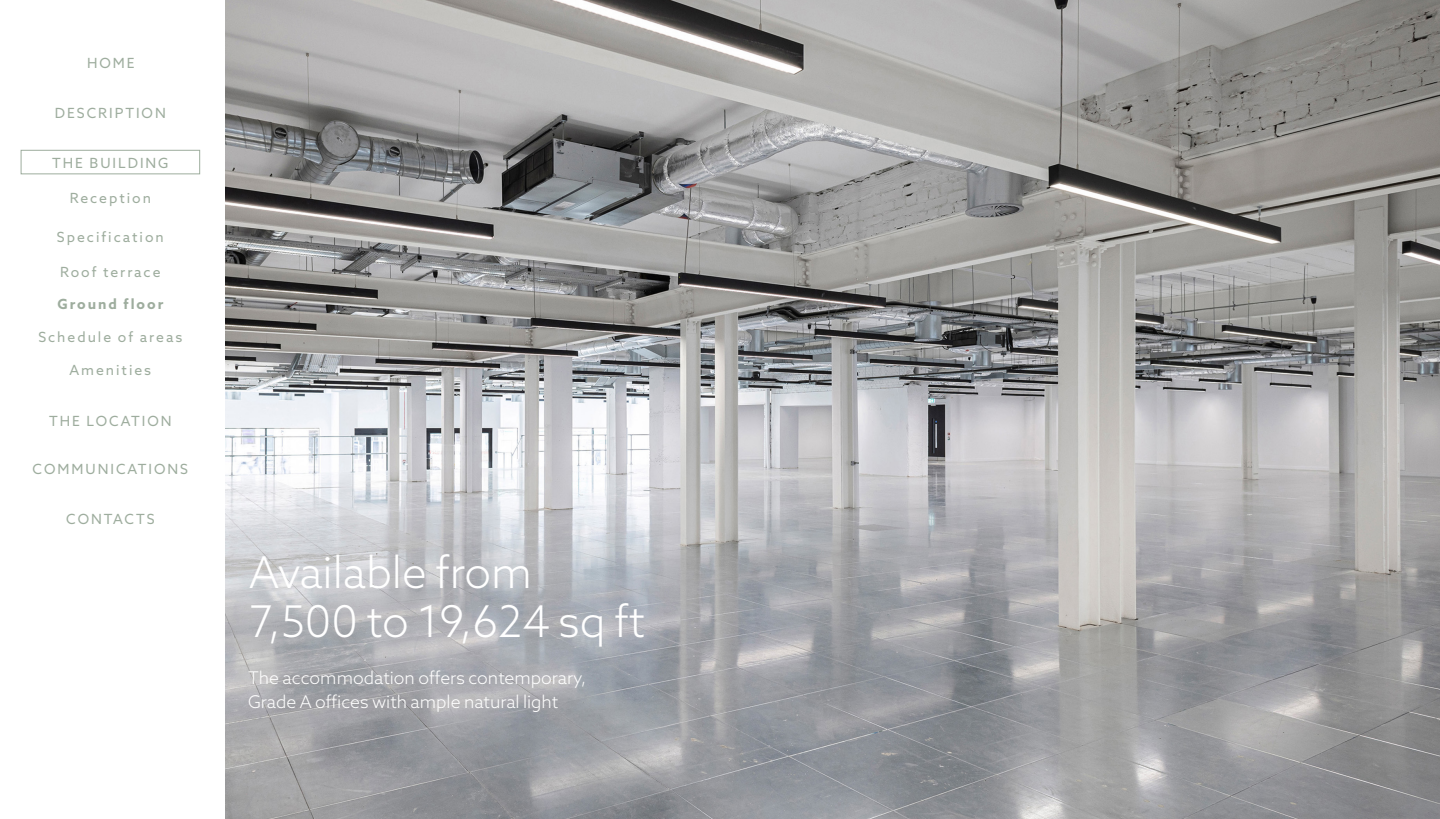
<style>
.page{position:relative;width:1440px;height:819px;background:#fff}
.page>*{position:absolute;margin:0;border:0;box-sizing:border-box;transform-origin:0 0}
.Main_titles{font:300 43.75px/49px "Azo Sans";color:#fff}
.Large_paragraph{font:300 17.5px/24.5px "Azo Sans";color:#fff}
.t1{font:14px "Azo Sans";letter-spacing:.14em;color:#9ead9e}
.t2{font:700 14px "Azo Sans";letter-spacing:.14em;color:#9ead9e}
</style>
<div class="page">
<img style="left:225px;top:0;width:1215px;height:819px">
<div style="left:21px;top:150px;width:179px;height:24px;border:1px solid #9ead9e"></div>
<p class="t1" style="left:87px;top:54px;width:49px">HOME</p>
<p class="t1" style="left:55px;top:104px;width:112px">DESCRIPTION</p>
<p class="t1" style="left:52px;top:153px;width:118px">THE BUILDING</p>
<p class="t1" style="left:70px;top:189px;width:83px">Reception</p>
<p class="t1" style="left:57px;top:228px;width:108px">Specification</p>
<p class="t1" style="left:60px;top:263px;width:102px">Roof terrace</p>
<p class="t2" style="left:57px;top:295px;width:107px">Ground floor</p>
<p class="t1" style="left:38px;top:328px;width:146px">Schedule of areas</p>
<p class="t1" style="left:69px;top:361px;width:83px">Amenities</p>
<p class="t1" style="left:49px;top:412px;width:124px">THE LOCATION</p>
<p class="t1" style="left:33px;top:460px;width:157px">COMMUNICATIONS</p>
<p class="t1" style="left:66px;top:510px;width:90px">CONTACTS</p>
<p class="Main_titles" style="left:249px;top:547px;width:397px">Available from<br>7,500 to 19,624 sq ft</p>
<p class="Large_paragraph" style="left:248px;top:665px;width:340px">The accommodation offers contemporary,<br>Grade A offices with ample natural light</p>
</div>
